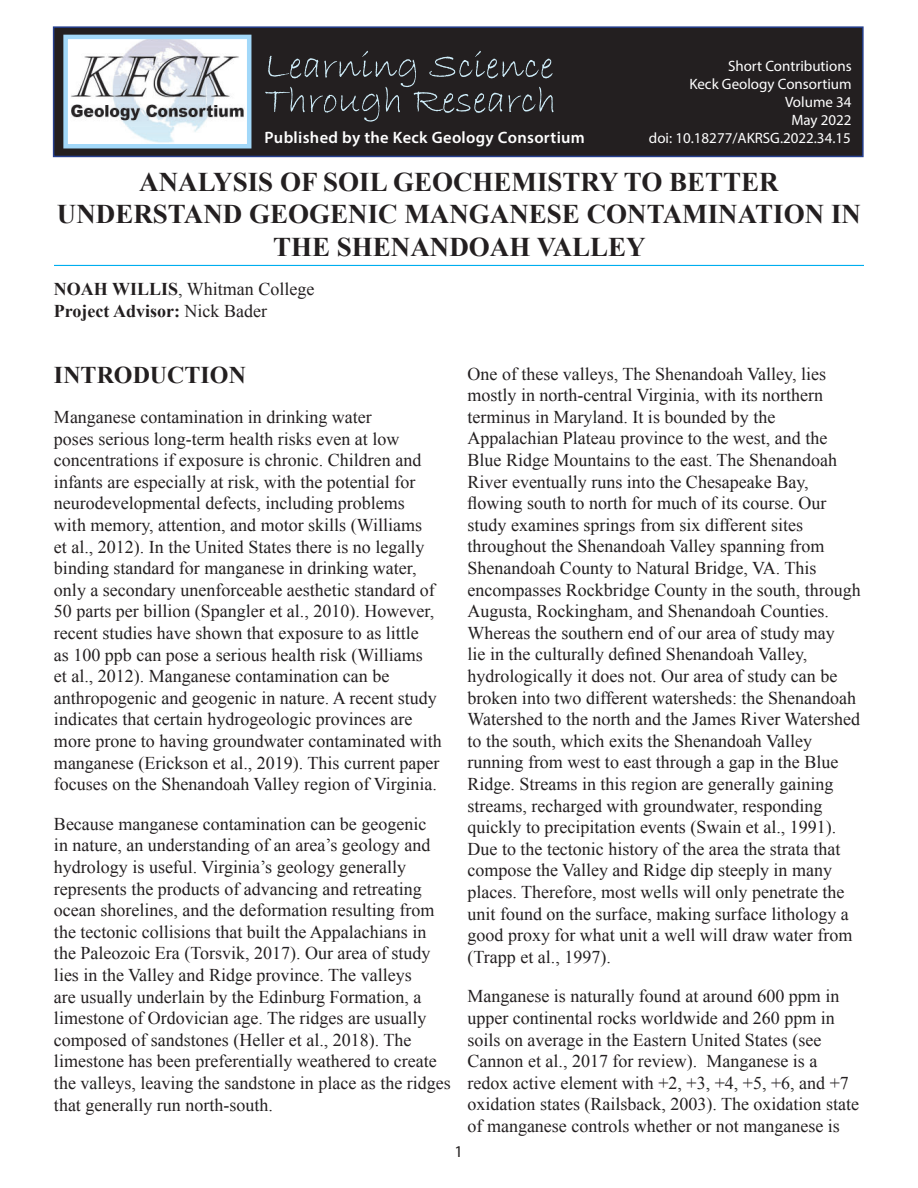
<style>
.page{position:relative;width:918px;height:1188px;background:#fff}
.page>*{position:absolute;margin:0;border:0;box-sizing:border-box;transform-origin:0 0}
.t1{font:700 27px/32.4px "Times New Roman";color:#231f20;text-align:center}
.t2{font:700 24px "Times New Roman";color:#231f20}
.t3{font:18px/21.6px "Times New Roman";color:#231f20}
.t4{font:700 18px/21.6px "Times New Roman";color:#231f20}
.t5{font:600 16.5px "Myriad Pro";letter-spacing:.02em;color:#fff}
.t6{font:16.5px "Myriad Pro";color:#231f20}
.t7{font:15px/18px "Myriad Pro";color:#fff;text-align:right}
.s1{font-weight:400}
</style>
<div class="page">
<div style="left:54px;top:27px;width:809px;height:129px;background:#231f20"></div>
<div style="left:53px;top:26px;width:811px;height:131px;border:2px solid #253f8e"></div>
<img style="left:69px;top:41px;width:176px;height:101px">
<div style="left:63px;top:35px;width:188px;height:113px;border:5px solid #a2d8f9"></div>
<svg style="left:265px;top:51px;width:288px;height:71px"></svg>
<hr style="left:54px;top:265px;width:810px;height:1px;background:#00aeef">
<p class="t5" style="left:265px;top:131px;width:322px">Published by the Keck Geology Consortium</p>
<p class="t7" style="left:689px;top:58px;width:164px">Short Contributions<br>Keck Geology Consortium<br>Volume 34<br>May 2022</p>
<p class="t7" style="left:649px;top:129px;width:203px">doi: 10.18277/AKRSG.2022.34.15</p>
<h1 class="t1" style="left:57px;top:169px;width:806px">ANALYSIS OF SOIL GEOCHEMISTRY TO BETTER<br>UNDERSTAND GEOGENIC MANGANESE CONTAMINATION IN<br>THE SHENANDOAH VALLEY</h1>
<p class="t4" style="left:54px;top:281px;width:262px">NOAH WILLIS<span class="s1">, Whitman College<br></span>Project Advisor: <span class="s1">Nick Bader</span></p>
<h2 class="t2" style="left:54px;top:367px;width:193px">INTRODUCTION</h2>
<p class="t3" style="left:54px;top:408px;width:389px">Manganese contamination in drinking water<br>poses serious long-term health risks even at low concentrations if exposure is chronic. Children and infants are especially at risk, with the potential for neurodevelopmental defects, including problems<br>with memory, attention, and motor skills (Williams<br>et al., 2012). In the United States there is no legally binding standard for manganese in drinking water, only a secondary unenforceable aesthetic standard of 50 parts per billion (Spangler et al., 2010). However, recent studies have shown that exposure to as little<br>as 100 ppb can pose a serious health risk (Williams<br>et al., 2012). Manganese contamination can be anthropogenic and geogenic in nature. A recent study indicates that certain hydrogeologic provinces are more prone to having groundwater contaminated with manganese (Erickson et al., 2019). This current paper focuses on the Shenandoah Valley region of Virginia.</p>
<p class="t3" style="left:54px;top:815px;width:398px">Because manganese contamination can be geogenic<br>in nature, an understanding of an area’s geology and hydrology is useful. Virginia’s geology generally represents the products of advancing and retreating ocean shorelines, and the deformation resulting from the tectonic collisions that built the Appalachians in the Paleozoic Era (Torsvik, 2017). Our area of study lies in the Valley and Ridge province. The valleys<br>are usually underlain by the Edinburg Formation, a limestone of Ordovician age. The ridges are usually composed of sandstones (Heller et al., 2018). The limestone has been preferentially weathered to create the valleys, leaving the sandstone in place as the ridges that generally run north-south.</p>
<p class="t3" style="left:468px;top:365px;width:395px">One of these valleys, The Shenandoah Valley, lies mostly in north-central Virginia, with its northern terminus in Maryland. It is bounded by the Appalachian Plateau province to the west, and the Blue Ridge Mountains to the east. The Shenandoah River eventually runs into the Chesapeake Bay, flowing south to north for much of its course. Our study examines springs from six different sites throughout the Shenandoah Valley spanning from Shenandoah County to Natural Bridge, VA. This encompasses Rockbridge County in the south, through Augusta, Rockingham, and Shenandoah Counties.<br>Whereas the southern end of our area of study may<br>lie in the culturally defined Shenandoah Valley, hydrologically it does not. Our area of study can be broken into two different watersheds: the Shenandoah Watershed to the north and the James River Watershed to the south, which exits the Shenandoah Valley running from west to east through a gap in the Blue Ridge. Streams in this region are generally gaining streams, recharged with groundwater, responding quickly to precipitation events (Swain et al., 1991).<br>Due to the tectonic history of the area the strata that compose the Valley and Ridge dip steeply in many places. Therefore, most wells will only penetrate the unit found on the surface, making surface lithology a good proxy for what unit a well will draw water from (Trapp et al., 1997).</p>
<p class="t3" style="left:468px;top:987px;width:393px">Manganese is naturally found at around 600 ppm in upper continental rocks worldwide and 260 ppm in soils on average in the Eastern United States (see Cannon et al., 2017 for review). Manganese is a redox active element with +2, +3, +4, +5, +6, and +7 oxidation states (Railsback, 2003). The oxidation state of manganese controls whether or not manganese is</p>
<p class="t6" style="left:454px;top:1142px;width:10px">1</p>
</div>
